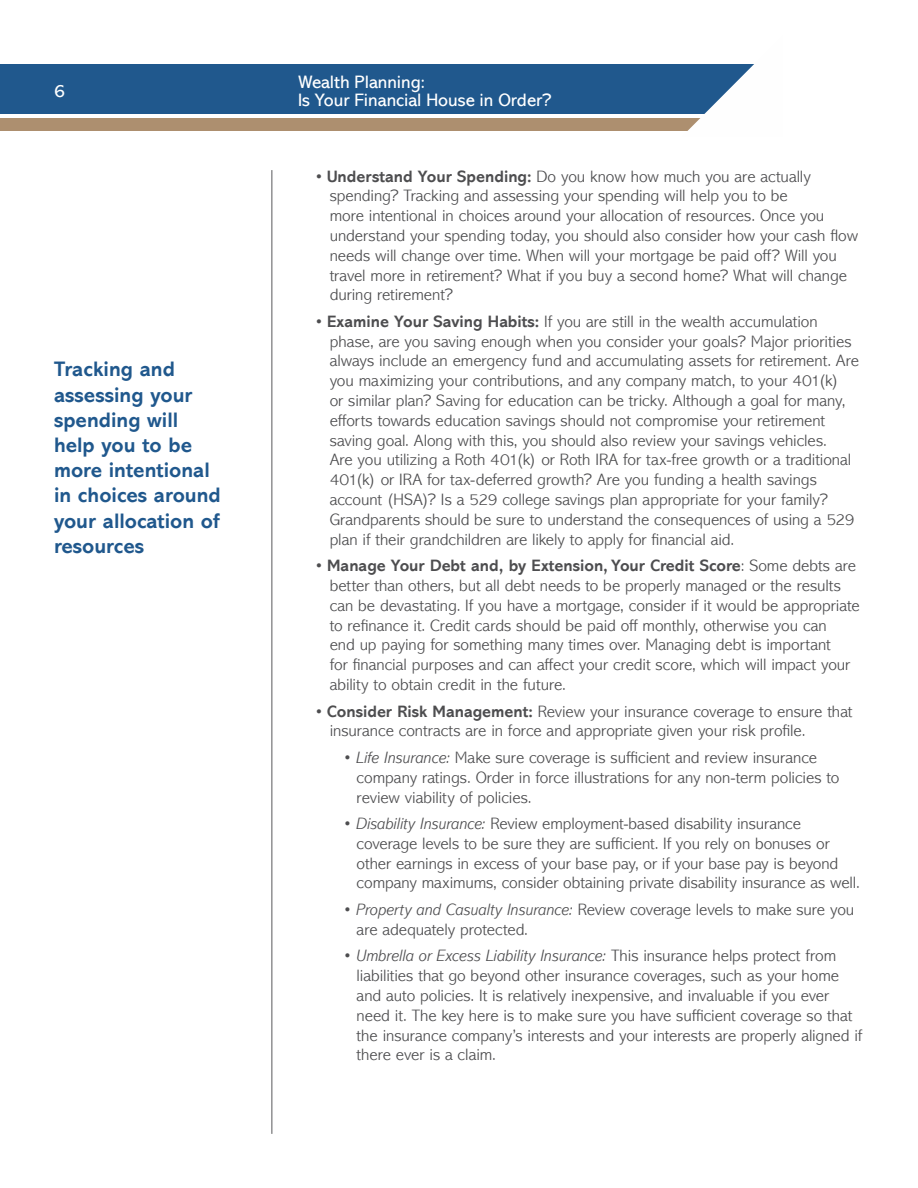
<style>
.page{position:relative;width:918px;height:1188px;background:#fff}
.page>*{position:absolute;margin:0;border:0;box-sizing:border-box;transform-origin:0 0}
.t1{font:700 21px/25.2px "Abadi MT Std";color:#20588d}
.t2{font:18px/18px "Abadi MT Std";color:#fff}
.t3{font:300 16.5px/19.8px "Abadi MT Std";letter-spacing:-.005em;color:#4d4d4f}
.s1{font-weight:700}
.s2{font-style:italic}
</style>
<div class="page">
<hr style="left:272px;top:170px;width:1px;height:964px;background:#58595b">
<div style="left:0;top:65px;width:769px;height:49px;background:#20588d"></div>
<div style="left:0;top:118px;width:769px;height:13px;background:#ad8f6f"></div>
<svg style="left:682px;top:64px;width:87px;height:67px"></svg>
<p class="t2" style="left:298px;top:73px;width:280px">Id ntity Theft:<br>What You Don’t Know Can Harm You</p>
<p class="t2" style="left:54px;top:82px;width:12px">6</p>
<p class="t2" style="left:298px;top:73px;width:255px">Wealth Planning:<br>Is Your Financial House in Order?</p>
<p class="t1" style="left:54px;top:357px;width:168px">Tracking and assessing your spending will help you to be more intentional in choices around your allocation of resources</p>
<p class="t3" style="left:330px;top:166px;width:530px;text-indent:-13px"><span class="s1">• Understand Your Spending:</span> Do you know how much you are actually spending? Tracking and assessing your spending will help you to be<br>more intentional in choices around your allocation of resources. Once you understand your spending today, you should also consider how your cash flow needs will change over time. When will your mortgage be paid off? Will you travel more in retirement? What if you buy a second home? What will change during retirement?</p>
<p class="t3" style="left:330px;top:312px;width:531px;text-indent:-13px"><span class="s1">• Examine Your Saving Habits:</span> If you are still in the wealth accumulation phase, are you saving enough when you consider your goals? Major priorities always include an emergency fund and accumulating assets for retirement. Are you maximizing your contributions, and any company match, to your 401(k)<br>or similar plan? Saving for education can be tricky. Although a goal for many, efforts towards education savings should not compromise your retirement saving goal. Along with this, you should also review your savings vehicles.<br>Are you utilizing a Roth 401(k) or Roth IRA for tax-free growth or a traditional 401(k) or IRA for tax-deferred growth? Are you funding a health savings account (HSA)? Is a 529 college savings plan appropriate for your family?<br>Grandparents should be sure to understand the consequences of using a 529 plan if their grandchildren are likely to apply for financial aid.</p>
<p class="t3" style="left:330px;top:556px;width:532px;text-indent:-13px"><span class="s1">• Manage Your Debt and, by Extension, Your Credit Score</span>: Some debts are better than others, but all debt needs to be properly managed or the results can be devastating. If you have a mortgage, consider if it would be appropriate to refinance it. Credit cards should be paid off monthly, otherwise you can<br>end up paying for something many times over. Managing debt is important<br>for financial purposes and can affect your credit score, which will impact your ability to obtain credit in the future.</p>
<p class="t3" style="left:330px;top:701px;width:524px;text-indent:-13px"><span class="s1">• Consider Risk Management:</span> Review your insurance coverage to ensure that insurance contracts are in force and appropriate given your risk profile.</p>
<p class="t3" style="left:357px;top:748px;width:484px;text-indent:-13px"><span class="s2">• Life Insurance:</span> Make sure coverage is sufficient and review insurance company ratings. Order in force illustrations for any non-term policies to review viability of policies.</p>
<p class="t3" style="left:357px;top:814px;width:505px;text-indent:-13px"><span class="s2">• Disability Insurance:</span> Review employment-based disability insurance coverage levels to be sure they are sufficient. If you rely on bonuses or other earnings in excess of your base pay, or if your base pay is beyond company maximums, consider obtaining private disability insurance as well.</p>
<p class="t3" style="left:357px;top:900px;width:499px;text-indent:-13px"><span class="s2">• Property and Casualty Insurance:</span> Review coverage levels to make sure you are adequately protected.</p>
<p class="t3" style="left:357px;top:946px;width:507px;text-indent:-13px"><span class="s2">• Umbrella or Excess Liability Insurance:</span> This insurance helps protect from liabilities that go beyond other insurance coverages, such as your home and auto policies. It is relatively inexpensive, and invaluable if you ever need it. The key here is to make sure you have sufficient coverage so that the insurance company’s interests and your interests are properly aligned if there ever is a claim.</p>
</div>
